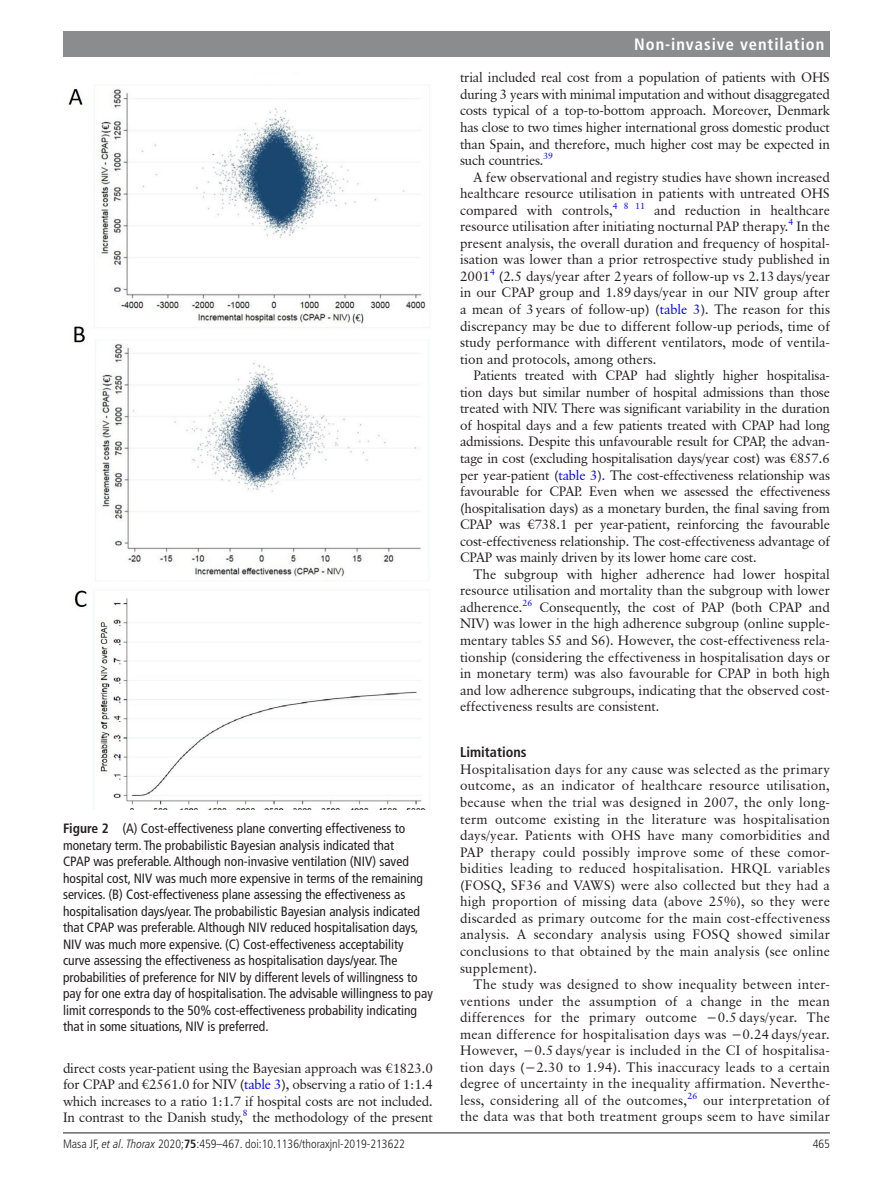
<style>
.page{position:relative;width:893px;height:1191px;background:#fff}
.page>*{position:absolute;margin:0;border:0;box-sizing:border-box;transform-origin:0 0}
.t1{font:700 condensed 16.5px "Frutiger LT Pro";letter-spacing:.055em;color:#fff}
.t2{font:700 condensed 14.25px "Frutiger LT Pro";color:#231f20}
.t3{font:13.5px/16.5px "Classical Garamond BT";color:#231f20;text-align:justify}
.t4{font:condensed 13.5px/16.5px "Frutiger LT Pro";color:#231f20}
.t5{font:300 condensed 12px "Frutiger LT Pro";color:#231f20}
.t6{font:9px "Classical Garamond BT";color:#00f}
.s1{font-weight:700}
.s2{color:#00f}
.s3{font-style:italic}
</style>
<div class="page">
<div style="left:63px;top:31px;width:767px;height:25px;background:#8a8c8e"></div>
<img style="left:68px;top:85px;width:362px;height:724px">
<hr style="left:63px;top:1132px;width:767px;height:1px;background:#231f20">
<p class="t4" style="left:63px;top:820px;width:371px"><span class="s1">Figure 2</span> (A) Cost-effectiveness plane converting effectiveness to monetary term. The probabilistic Bayesian analysis indicated that<br>CPAP was preferable. Although non-invasive ventilation (NIV) saved hospital cost, NIV was much more expensive in terms of the remaining services. (B) Cost-effectiveness plane assessing the effectiveness as hospitalisation days/year. The probabilistic Bayesian analysis indicated that CPAP was preferable. Although NIV reduced hospitalisation days, NIV was much more expensive. (C) Cost-effectiveness acceptability curve assessing the effectiveness as hospitalisation days/year. The probabilities of preference for NIV by different levels of willingness to pay for one extra day of hospitalisation. The advisable willingness to pay limit corresponds to the 50% cost-effectiveness probability indicating that in some situations, NIV is preferred.</p>
<p class="t3" style="left:63px;top:1059px;width:371px">direct costs year-patient using the Bayesian approach was €1823.0 for CPAP and €2561.0 for NIV (<span class="s2">table 3</span>), observing a ratio of 1:1.4 which increases to a ratio 1:1.7 if hospital costs are not included.<br>In contrast to the Danish study,<sup>8</sup> the methodology of the present</p>
<p class="t1" style="left:634px;top:34px;width:191px">Non-invasive ventilation</p>
<p class="t3" style="left:460px;top:69px;width:371px">trial included real cost from a population of patients with OHS during 3 years with minimal imputation and without disaggregated costs typical of a top-to-bottom approach. Moreover, Denmark has close to two times higher international gross domestic product than Spain, and therefore, much higher cost may be expected in such countries.</p>
<p class="t6" style="left:543px;top:150px;width:11px">39</p>
<p class="t3" style="left:460px;top:168px;width:371px;text-indent:14px">A few observational and registry studies have shown increased healthcare resource utilisation in patients with untreated OHS compared with controls,<sup>4</sup> <sup>8</sup> <sup>11</sup> and reduction in healthcare resource utilisation after initiating nocturnal PAP therapy.<sup>4</sup> In the present analysis, the overall duration and frequency of hospital&shy;isation was lower than a prior retrospective study published in 2001<sup>4</sup> (2.5 days/year after 2years of follow-up vs 2.13days/year in our CPAP group and 1.89days/year in our NIV group after a mean of 3years of follow-up) (<span class="s2">table 3</span>). The reason for this discrepancy may be due to different follow-up periods, time of study performance with different ventilators, mode of ventila&shy;tion and protocols, among others.</p>
<p class="t3" style="left:460px;top:367px;width:371px;text-indent:14px">Patients treated with CPAP had slightly higher hospitalisa&shy;tion days but similar number of hospital admissions than those treated with NIV. There was significant variability in the duration of hospital days and a few patients treated with CPAP had long admissions. Despite this unfavourable result for CPAP, the advan&shy;tage in cost (excluding hospitalisation days/year cost) was €857.6 per year-patient (<span class="s2">table 3</span>). The cost-effectiveness relationship was favourable for CPAP. Even when we assessed the effectiveness (hospitalisation days) as a monetary burden, the final saving from CPAP was €738.1 per year-patient, reinforcing the favourable cost-effectiveness relationship. The cost-effectiveness advantage of CPAP was mainly driven by its lower home care cost.</p>
<p class="t3" style="left:460px;top:566px;width:371px;text-indent:14px">The subgroup with higher adherence had lower hospital resource utilisation and mortality than the subgroup with lower adherence.</p>
<p class="t6" style="left:523px;top:597px;width:11px">26</p>
<p class="t3" style="left:460px;top:599px;width:371px;text-indent:79px">Consequently, the cost of PAP (both CPAP and NIV) was lower in the high adherence subgroup (online supple&shy;mentary tables S5 and S6). However, the cost-effectiveness rela&shy;tionship (considering the effectiveness in hospitalisation days or in monetary term) was also favourable for CPAP in both high and low adherence subgroups, indicating that the observed cost&shy;effectiveness results are consistent.</p>
<p class="t2" style="left:460px;top:744px;width:68px">Limitations</p>
<p class="t3" style="left:460px;top:760px;width:371px">Hospitalisation days for any cause was selected as the primary outcome, as an indicator of healthcare resource utilisation, because when the trial was designed in 2007, the only long&shy;term outcome existing in the literature was hospitalisation days/year. Patients with OHS have many comorbidities and PAP therapy could possibly improve some of these comor&shy;bidities leading to reduced hospitalisation. HRQL variables (FOSQ, SF36 and VAWS) were also collected but they had a high proportion of missing data (above 25%), so they were discarded as primary outcome for the main cost-effectiveness analysis. A secondary analysis using FOSQ showed similar conclusions to that obtained by the main analysis (see online supplement).</p>
<p class="t3" style="left:460px;top:976px;width:371px;text-indent:14px">The study was designed to show inequality between inter&shy;ventions under the assumption of a change in the mean differences for the primary outcome −0.5 days/year. The mean difference for hospitalisation days was −0.24 days/year.<br>However, −0.5 days/year is included in the CI of hospitalisa&shy;tion days (−2.30 to 1.94). This inaccuracy leads to a certain degree of uncertainty in the inequality affirmation. Neverthe&shy;less, considering all of the outcomes,<sup>26</sup> our interpretation of the data was that both treatment groups seem to have similar</p>
<p class="t5" style="left:63px;top:1136px;width:343px">Masa JF, <span class="s3">et al</span>. <span class="s3">Thorax</span> 2020;<span class="s1">75</span>:459–467. doi:10.1136/thoraxjnl-2019-213622</p>
<p class="t5" style="left:813px;top:1136px;width:19px">465</p>
</div>
